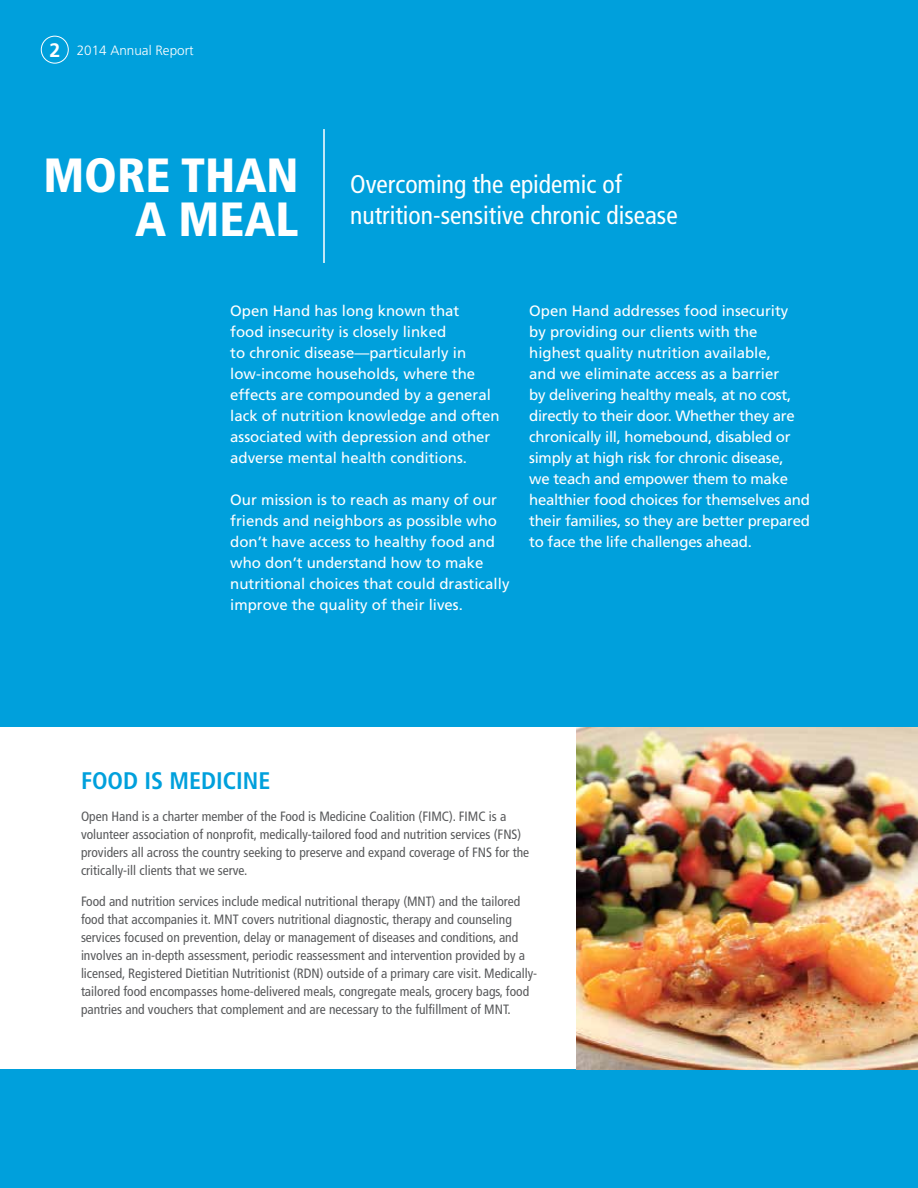
<style>
.page{position:relative;width:918px;height:1188px;background:#00a0dc}
.page>*{position:absolute;margin:0;border:0;box-sizing:border-box;transform-origin:0 0}
.t1{font:900 condensed 48px/45px "Frutiger";color:#fff;text-align:right}
.t2{font:condensed 25.5px/31.5px "Frutiger";color:#fff}
.t3{font:700 condensed 24px "Frutiger";color:#00a0dc}
.t4{font:15px/21px "Frutiger";color:#fff}
.t5{font:15px/21px "Frutiger";letter-spacing:-.02em;color:#fff}
.t6{font:condensed 13.5px/18px "Frutiger";color:#58595b}
.t7{font:300 13.5px "Frutiger";color:#fff}
.s1{font-weight:700;font-size:19.5px}
</style>
<div class="page">
<div style="left:0;top:728px;width:608px;height:341px;background:#fff"></div>
<div style="left:41px;top:36px;width:28px;height:28px;border:1px solid #fff;border-radius:50%"></div>
<hr style="left:323px;top:129px;width:2px;height:134px;background:#fff">
<img style="left:576px;top:728px;width:342px;height:341px">
<p class="t7" style="left:50px;top:43px;width:146px"><span class="s1">2</span> 2014 Annual Report</p>
<h1 class="t1" style="left:43px;top:152px;width:257px">MORE THAN<br>A MEAL</h1>
<h2 class="t2" style="left:350px;top:168px;width:329px">Overcoming the epidemic of nutrition-sensitive chronic disease</h2>
<p class="t4" style="left:230px;top:300px;width:271px">Open Hand has long known that<br>food insecurity is closely linked<br>to chronic disease—particularly in low-income households, where the effects are compounded by a general lack of nutrition knowledge and often associated with depression and other adverse mental health conditions.</p>
<p class="t4" style="left:230px;top:489px;width:281px">Our mission is to reach as many of our friends and neighbors as possible who don’t have access to healthy food and who don’t understand how to make nutritional choices that could drastically improve the quality of their lives.</p>
<p class="t5" style="left:529px;top:300px;width:282px">Open Hand addresses food insecurity<br>by providing our clients with the highest quality nutrition available,<br>and we eliminate access as a barrier<br>by delivering healthy meals, at no cost, directly to their door. Whether they are chronically ill, homebound, disabled or simply at high risk for chronic disease,<br>we teach and empower them to make healthier food choices for themselves and their families, so they are better prepared to face the life challenges ahead.</p>
<h3 class="t3" style="left:81px;top:767px;width:191px">FOOD IS MEDICINE</h3>
<p class="t6" style="left:81px;top:807px;width:450px">Open Hand is a charter member of the Food is Medicine Coalition (FIMC). FIMC is a volunteer association of nonprofit, medically-tailored food and nutrition services (FNS) providers all across the country seeking to preserve and expand coverage of FNS for the critically-ill clients that we serve.</p>
<p class="t6" style="left:81px;top:893px;width:458px">Food and nutrition services include medical nutritional therapy (MNT) and the tailored food that accompanies it. MNT covers nutritional diagnostic, therapy and counseling services focused on prevention, delay or management of diseases and conditions, and involves an in-depth assessment, periodic reassessment and intervention provided by a licensed, Registered Dietitian Nutritionist (RDN) outside of a primary care visit. Medically&shy;tailored food encompasses home-delivered meals, congregate meals, grocery bags, food pantries and vouchers that complement and are necessary to the fulfillment of MNT.</p>
</div>
